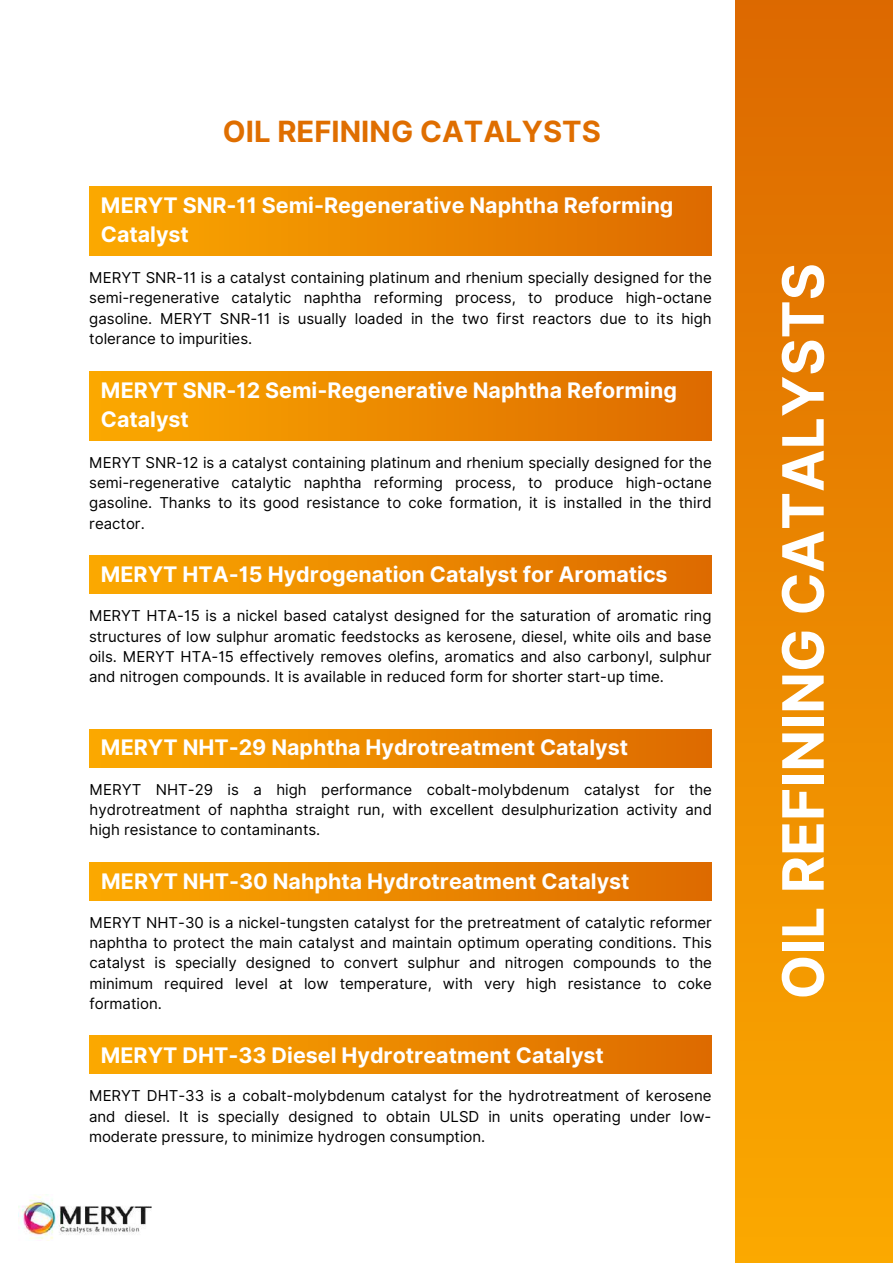
<style>
.page{position:relative;width:893px;height:1264px;background:#fff}
.page>*{position:absolute;margin:0;border:0;box-sizing:border-box;transform-origin:0 0}
.t1{font:700 57px "Inter";color:#fff}
.t2{font:700 29.25px "Inter";color:#df6e00}
.t3{font:700 21.45px/29.2px "Inter";color:#fff}
.t4{font:15px/20.2px "Inter";color:#000;text-align:justify}
</style>
<div class="page">
<img style="left:735px;top:0;width:157px;height:1262px">
<img style="left:89px;top:186px;width:622px;height:70px">
<img style="left:89px;top:371px;width:622px;height:69px">
<img style="left:89px;top:556px;width:622px;height:37px">
<img style="left:89px;top:729px;width:622px;height:38px">
<img style="left:89px;top:862px;width:622px;height:38px">
<img style="left:89px;top:1035px;width:622px;height:38px">
<img style="left:19px;top:1195px;width:133px;height:45px">
<h2 class="t2" style="left:223px;top:114px;width:379px">OIL REFINING CATALYSTS</h2>
<h3 class="t3" style="left:101px;top:190px;width:574px">MERYT SNR-11 Semi-Regenerative Naphtha Reforming<br>Catalyst</h3>
<p class="t4" style="left:89px;top:267px;width:624px">MERYT SNR-11 is a catalyst containing platinum and rhenium specially designed for the semi-regenerative catalytic naphtha reforming process, to produce high-octane gasoline. MERYT SNR-11 is usually loaded in the two first reactors due to its high tolerance to impurities.</p>
<h3 class="t3" style="left:101px;top:375px;width:577px">MERYT SNR-12 Semi-Regenerative Naphtha Reforming<br>Catalyst</h3>
<p class="t4" style="left:89px;top:452px;width:624px">MERYT SNR-12 is a catalyst containing platinum and rhenium specially designed for the semi-regenerative catalytic naphtha reforming process, to produce high-octane gasoline. Thanks to its good resistance to coke formation, it is installed in the third reactor.</p>
<h3 class="t3" style="left:101px;top:560px;width:568px">MERYT HTA-15 Hydrogenation Catalyst for Aromatics</h3>
<p class="t4" style="left:89px;top:605px;width:624px">MERYT HTA-15 is a nickel based catalyst designed for the saturation of aromatic ring structures of low sulphur aromatic feedstocks as kerosene, diesel, white oils and base oils. MERYT HTA-15 effectively removes olefins, aromatics and also carbonyl, sulphur and nitrogen compounds. It is available in reduced form for shorter start-up time.</p>
<h3 class="t3" style="left:101px;top:732px;width:528px">MERYT NHT-29 Naphtha Hydrotreatment Catalyst</h3>
<p class="t4" style="left:89px;top:779px;width:624px">MERYT NHT-29 is a high performance cobalt-molybdenum catalyst for the hydrotreatment of naphtha straight run, with excellent desulphurization activity and high resistance to contaminants.</p>
<h3 class="t3" style="left:101px;top:866px;width:530px">MERYT NHT-30 Nahphta Hydrotreatment Catalyst</h3>
<p class="t4" style="left:89px;top:912px;width:624px">MERYT NHT-30 is a nickel-tungsten catalyst for the pretreatment of catalytic reformer naphtha to protect the main catalyst and maintain optimum operating conditions. This catalyst is specially designed to convert sulphur and nitrogen compounds to the minimum required level at low temperature, with very high resistance to coke formation.</p>
<h3 class="t3" style="left:101px;top:1040px;width:504px">MERYT DHT-33 Diesel Hydrotreatment Catalyst</h3>
<p class="t4" style="left:89px;top:1085px;width:624px">MERYT DHT-33 is a cobalt-molybdenum catalyst for the hydrotreatment of kerosene and diesel. It is specially designed to obtain ULSD in units operating under low&shy;moderate pressure, to minimize hydrogen consumption.</p>
<h1 class="t1" style="left:768px;top:999px;width:737px;rotate:-90deg">OIL REFINING CATALYSTS</h1>
</div>
